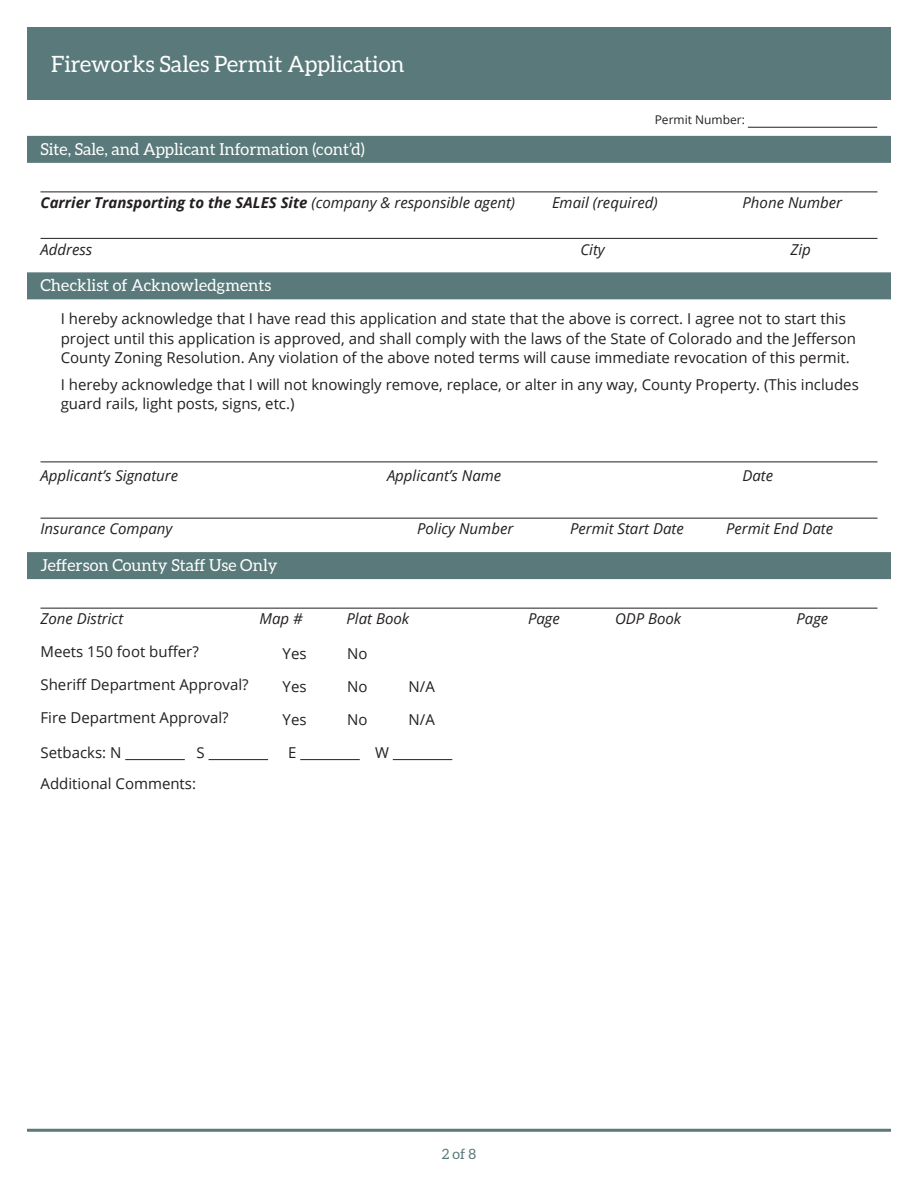
<style>
.page{position:relative;width:918px;height:1188px;background:#fff}
.page>*{position:absolute;margin:0;border:0;box-sizing:border-box;transform-origin:0 0}
.t1{font:22.5px "Aleo";color:#fff}
.t2{font:16.5px "Aleo";color:#fff}
.t3{font:15px/19.5px "Open Sans";color:#231f20}
.t4{font:italic 15px "Open Sans";color:#231f20}
.t5{font:italic 700 15px "Open Sans";color:#231f20}
.t6{font:14.25px "Aleo";color:#59797a}
.t7{font:12px "Open Sans";color:#231f20}
.s1{font-weight:400}
</style>
<div class="page">
<div style="left:27px;top:27px;width:864px;height:72px;background:#59797a"></div>
<hr style="left:27px;top:1129px;width:864px;height:3px;background:#59797a">
<hr style="left:748px;top:127px;width:129px;height:1px;background:#231f20">
<div style="left:27px;top:136px;width:864px;height:27px;background:#59797a"></div>
<hr style="left:40px;top:192px;width:838px;height:1px;background:#231f20">
<hr style="left:40px;top:238px;width:838px;height:1px;background:#231f20">
<div style="left:27px;top:272px;width:864px;height:27px;background:#59797a"></div>
<hr style="left:40px;top:462px;width:838px;height:1px;background:#231f20">
<hr style="left:40px;top:518px;width:838px;height:1px;background:#231f20">
<div style="left:27px;top:552px;width:864px;height:27px;background:#59797a"></div>
<hr style="left:40px;top:608px;width:838px;height:1px;background:#231f20">
<hr style="left:125px;top:759px;width:60px;height:1px;background:#231f20">
<hr style="left:209px;top:759px;width:59px;height:1px;background:#231f20">
<hr style="left:300px;top:759px;width:60px;height:1px;background:#231f20">
<hr style="left:393px;top:759px;width:59px;height:1px;background:#231f20">
<h1 class="t1" style="left:51px;top:51px;width:355px">Fireworks Sales Permit Application</h1>
<p class="t7" style="left:655px;top:112px;width:92px">Permit Number:</p>
<p class="t2" style="left:40px;top:140px;width:326px">Site, Sale, and Applicant Information (cont’d)</p>
<p class="t5" style="left:40px;top:192px;width:476px">Carrier Transporting to the SALES Site <span class="s1">(company &amp; responsible agent)</span></p>
<p class="t4" style="left:552px;top:192px;width:107px">Email (required)</p>
<p class="t4" style="left:742px;top:192px;width:101px">Phone Number</p>
<p class="t4" style="left:40px;top:239px;width:53px">Address</p>
<p class="t4" style="left:580px;top:239px;width:26px">City</p>
<p class="t4" style="left:790px;top:239px;width:22px">Zip</p>
<p class="t2" style="left:40px;top:276px;width:232px">Checklist of Acknowledgments</p>
<p class="t3" style="left:61px;top:309px;width:797px">I hereby acknowledge that I have read this application and state that the above is correct. I agree not to start this project until this application is approved, and shall comply with the laws of the State of Colorado and the Jefferson<br>County Zoning Resolution. Any violation of the above noted terms will cause immediate revocation of this permit.</p>
<p class="t3" style="left:61px;top:374px;width:800px">I hereby acknowledge that I will not knowingly remove, replace, or alter in any way, County Property. (This includes guard rails, light posts, signs, etc.)</p>
<p class="t4" style="left:41px;top:465px;width:139px">Applicant’s Signature</p>
<p class="t4" style="left:387px;top:465px;width:116px">Applicant’s Name</p>
<p class="t4" style="left:743px;top:465px;width:32px">Date</p>
<p class="t4" style="left:41px;top:519px;width:133px">Insurance Company</p>
<p class="t4" style="left:417px;top:519px;width:98px">Policy Number</p>
<p class="t4" style="left:570px;top:519px;width:115px">Permit Start Date</p>
<p class="t4" style="left:726px;top:519px;width:109px">Permit End Date</p>
<p class="t2" style="left:40px;top:556px;width:239px">Jefferson County Staff Use Only</p>
<p class="t4" style="left:40px;top:609px;width:84px">Zone District</p>
<p class="t4" style="left:259px;top:609px;width:45px">Map #</p>
<p class="t4" style="left:346px;top:609px;width:64px">Plat Book</p>
<p class="t4" style="left:528px;top:609px;width:33px">Page</p>
<p class="t4" style="left:615px;top:609px;width:68px">ODP Book</p>
<p class="t4" style="left:796px;top:609px;width:33px">Page</p>
<p class="t3" style="left:40px;top:642px;width:160px">Meets 150 foot buffer?</p>
<p class="t3" style="left:283px;top:643px;width:25px">Yes</p>
<p class="t3" style="left:347px;top:643px;width:22px">No</p>
<p class="t3" style="left:41px;top:675px;width:210px">Sheriff Department Approval?</p>
<p class="t3" style="left:283px;top:676px;width:25px">Yes</p>
<p class="t3" style="left:347px;top:676px;width:22px">No</p>
<p class="t3" style="left:409px;top:676px;width:28px">N/A</p>
<p class="t3" style="left:41px;top:708px;width:190px">Fire Department Approval?</p>
<p class="t3" style="left:283px;top:709px;width:25px">Yes</p>
<p class="t3" style="left:347px;top:709px;width:22px">No</p>
<p class="t3" style="left:409px;top:709px;width:28px">N/A</p>
<p class="t3" style="left:41px;top:742px;width:82px">Setbacks: N</p>
<p class="t3" style="left:197px;top:742px;width:10px">S</p>
<p class="t3" style="left:288px;top:742px;width:10px">E</p>
<p class="t3" style="left:375px;top:742px;width:15px">W</p>
<p class="t3" style="left:41px;top:774px;width:157px">Additional Comments:</p>
<p class="t6" style="left:442px;top:1146px;width:36px">2 of 8</p>
</div>
